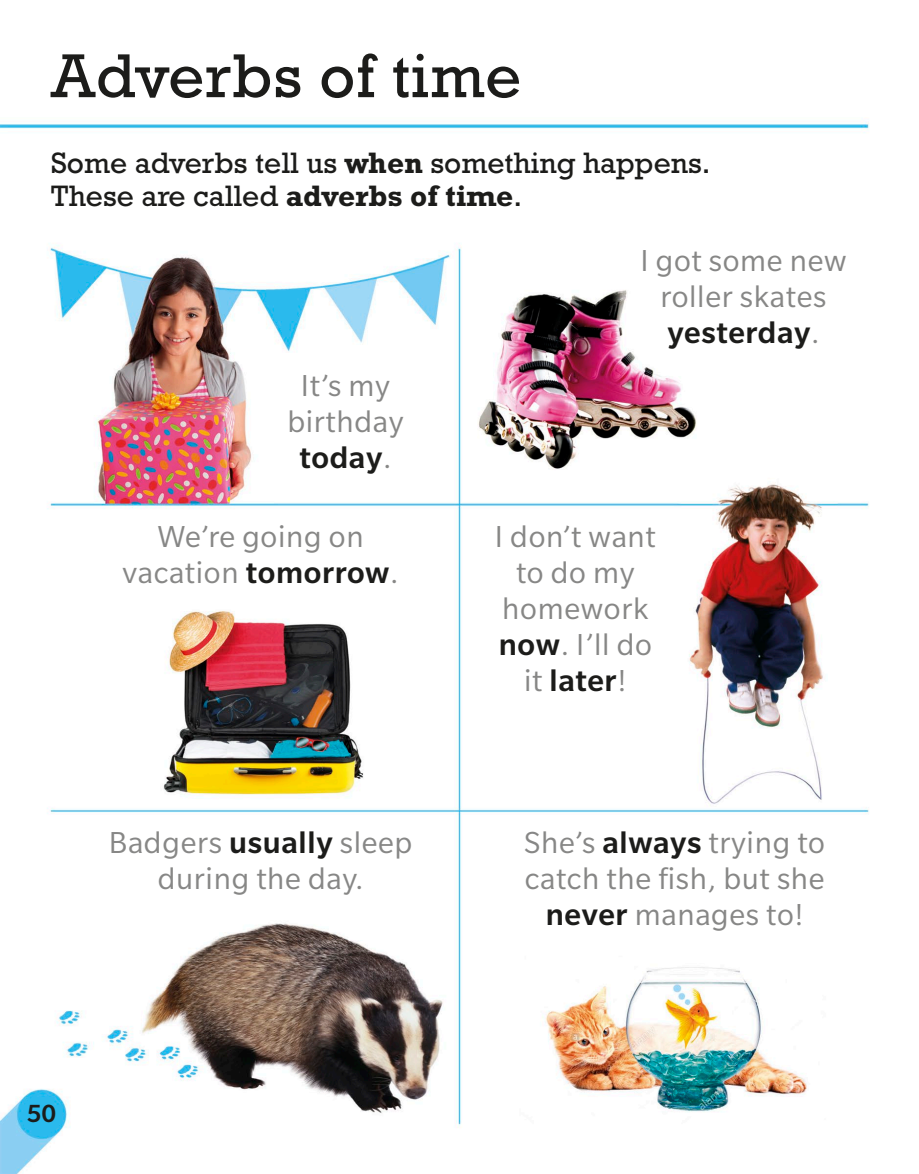
<style>
.page{position:relative;width:919px;height:1174px;background:#fff}
.page>*{position:absolute;margin:0;border:0;box-sizing:border-box;transform-origin:0 0}
.t1{font:63px "Rockwell Std";letter-spacing:.01em;color:#1c1c1a}
.t2{font:33px/36px "Slate Pro";letter-spacing:.02em;color:#878786;text-align:center}
.t3{font:30px/33px "Rockwell Std";color:#1c1c1a}
.t4{font:500 27px "Slate Pro";color:#1c1c1a}
.s1{font-weight:700}
.s2{font-weight:500;color:#1c1c1a}
</style>
<div class="page">
<img style="left:0;top:122px;width:869px;height:1052px">
<h1 class="t1" style="left:51px;top:39px;width:472px">Adverbs of time</h1>
<p class="t3" style="left:51px;top:146px;width:661px">Some adverbs tell us <span class="s1">when</span> something happens.<br>These are called <span class="s1">adverbs of time</span>.</p>
<p class="t2" style="left:287px;top:367px;width:118px">It’s my birthday <span class="s2">today</span>.</p>
<p class="t2" style="left:122px;top:518px;width:277px">We’re going on vacation <span class="s2">tomorrow</span>.</p>
<p class="t2" style="left:640px;top:242px;width:207px">I got some new roller skates <span class="s2">yesterday</span>.</p>
<p class="t2" style="left:495px;top:518px;width:162px">I don’t want to do my homework <span class="s2">now</span>. I’ll do it <span class="s2">later</span>!</p>
<p class="t2" style="left:109px;top:824px;width:305px">Badgers <span class="s2">usually</span> sleep during the day.</p>
<p class="t2" style="left:524px;top:824px;width:302px">She’s <span class="s2">always</span> trying to catch the fish, but she <span class="s2">never</span> manages to!</p>
<p class="t4" style="left:27px;top:1098px;width:31px">50</p>
</div>
